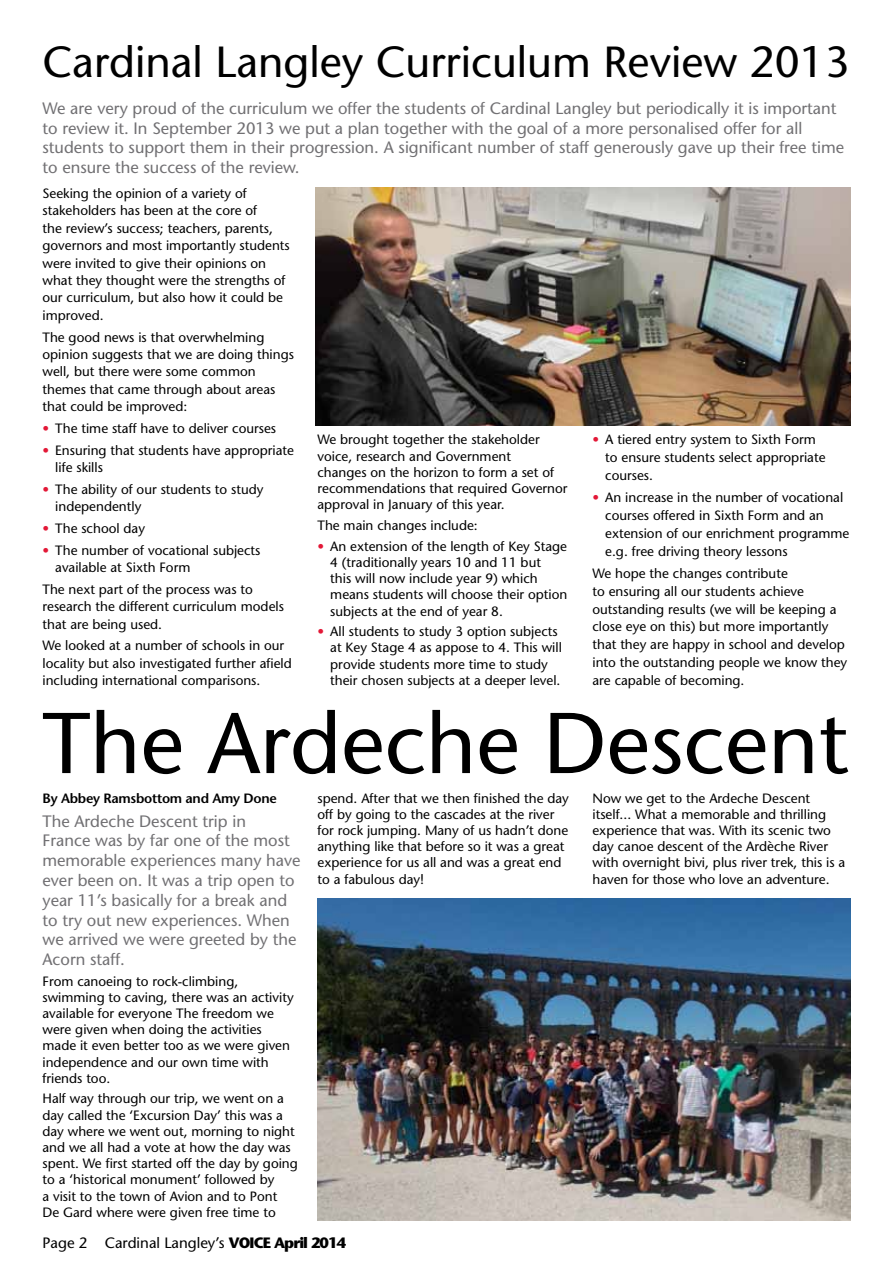
<style>
.page{position:relative;width:893px;height:1263px;background:#fff}
.page>*{position:absolute;margin:0;border:0;box-sizing:border-box;transform-origin:0 0}
.t1{font:85.95px "Stone Sans";color:#000}
.t2{font:43.5px "Stone Sans";color:#000}
.t3{font:16.5px/19.8px "Stone Sans";color:#717073}
.t4{font:15px "Stone Sans";color:#000}
.t5{font:13.5px/16.2px "Stone Sans";color:#000}
.t6{font:600 13.5px "Stone Sans";letter-spacing:-.02em;color:#000}
.s1{color:#e31837}
.s2{font-weight:700}
</style>
<div class="page">
<img style="left:316px;top:187px;width:534px;height:238px">
<img style="left:317px;top:899px;width:533px;height:321px">
<h2 class="t2" style="left:43px;top:35px;width:809px">Cardinal Langley Curriculum Review 2013</h2>
<p class="t3" style="left:43px;top:98px;width:803px">We are very proud of the curriculum we offer the students of Cardinal Langley but periodically it is important to review it. In September 2013 we put a plan together with the goal of a more personalised offer for all students to support them in their progression. A significant number of staff generously gave up their free time to ensure the success of the review.</p>
<p class="t5" style="left:43px;top:184px;width:249px;line-height:17.4px">Seeking the opinion of a variety of stakeholders has been at the core of<br>the review’s success; teachers, parents, governors and most importantly students were invited to give their opinions on what they thought were the strengths of our curriculum, but also how it could be improved.</p>
<p class="t5" style="left:43px;top:328px;width:253px;line-height:17.4px">The good news is that overwhelming opinion suggests that we are doing things well, but there were some common themes that came through about areas that could be improved:</p>
<p class="t5" style="left:43px;top:420px;width:235px"><span class="s1">•</span> The time staff have to deliver courses</p>
<p class="t5" style="left:55px;top:441px;width:240px;line-height:17.4px;text-indent:-13px"><span class="s1">•</span> Ensuring that students have appropriate life skills</p>
<p class="t5" style="left:55px;top:480px;width:210px;line-height:17.4px;text-indent:-13px"><span class="s1">•</span> The ability of our students to study independently</p>
<p class="t5" style="left:43px;top:520px;width:104px"><span class="s1">•</span> The school day</p>
<p class="t5" style="left:55px;top:541px;width:207px;line-height:17.4px;text-indent:-13px"><span class="s1">•</span> The number of vocational subjects available at Sixth Form</p>
<p class="t5" style="left:43px;top:580px;width:243px;line-height:17.4px">The next part of the process was to research the different curriculum models that are being used.</p>
<p class="t5" style="left:43px;top:637px;width:251px;line-height:17.4px">We looked at a number of schools in our locality but also investigated further afield including international comparisons.</p>
<p class="t5" style="left:605px;top:430px;width:222px;line-height:17.9px;text-indent:-13px"><span class="s1">•</span> A tiered entry system to Sixth Form to ensure students select appropriate courses.</p>
<p class="t5" style="left:605px;top:488px;width:246px;line-height:17.9px;text-indent:-13px"><span class="s1">•</span> An increase in the number of vocational courses offered in Sixth Form and an extension of our enrichment programme e.g. free driving theory lessons</p>
<p class="t5" style="left:592px;top:564px;width:256px;line-height:17.9px">We hope the changes contribute<br>to ensuring all our students achieve outstanding results (we will be keeping a close eye on this) but more importantly that they are happy in school and develop into the outstanding people we know they are capable of becoming.</p>
<h1 class="t1" style="left:43px;top:690px;width:807px">The Ardeche Descent</h1>
<p class="t6" style="left:43px;top:789px;width:236px">By Abbey Ramsbottom and Amy Done</p>
<p class="t3" style="left:43px;top:811px;width:259px">The Ardeche Descent trip in<br>France was by far one of the most memorable experiences many have ever been on. It was a trip open to year 11’s basically for a break and to try out new experiences. When we arrived we were greeted by the<br>Acorn staff.</p>
<p class="t5" style="left:43px;top:973px;width:253px">From canoeing to rock-climbing, swimming to caving, there was an activity available for everyone The freedom we were given when doing the activities made it even better too as we were given independence and our own time with friends too.</p>
<p class="t5" style="left:43px;top:1090px;width:257px">Half way through our trip, we went on a day called the ‘Excursion Day’ this was a day where we went out, morning to night and we all had a vote at how the day was spent. We first started off the day by going to a ‘historical monument’ followed by<br>a visit to the town of Avion and to Pont<br>De Gard where were given free time to</p>
<p class="t5" style="left:317px;top:431px;width:252px">We brought together the stakeholder voice, research and Government<br>changes on the horizon to form a set of recommendations that required Governor approval in January of this year.</p>
<p class="t5" style="left:317px;top:517px;width:162px">The main changes include:</p>
<p class="t5" style="left:330px;top:537px;width:239px;text-indent:-13px"><span class="s1">•</span> An extension of the length of Key Stage 4 (traditionally years 10 and 11 but<br>this will now include year 9) which means students will choose their option subjects at the end of year 8.</p>
<p class="t5" style="left:330px;top:623px;width:233px;text-indent:-13px"><span class="s1">•</span> All students to study 3 option subjects at Key Stage 4 as appose to 4. This will provide students more time to study their chosen subjects at a deeper level.</p>
<p class="t5" style="left:317px;top:790px;width:253px">spend. After that we then finished the day off by going to the cascades at the river for rock jumping. Many of us hadn’t done anything like that before so it was a great experience for us all and was a great end to a fabulous day!</p>
<p class="t5" style="left:592px;top:790px;width:254px">Now we get to the Ardeche Descent itself... What a memorable and thrilling experience that was. With its scenic two day canoe descent of the Ardèche River with overnight bivi, plus river trek, this is a haven for those who love an adventure.</p>
<p class="t4" style="left:43px;top:1233px;width:305px">Page 2 Cardinal Langley’s <span class="s2">VOICE April 2014</span></p>
</div>
